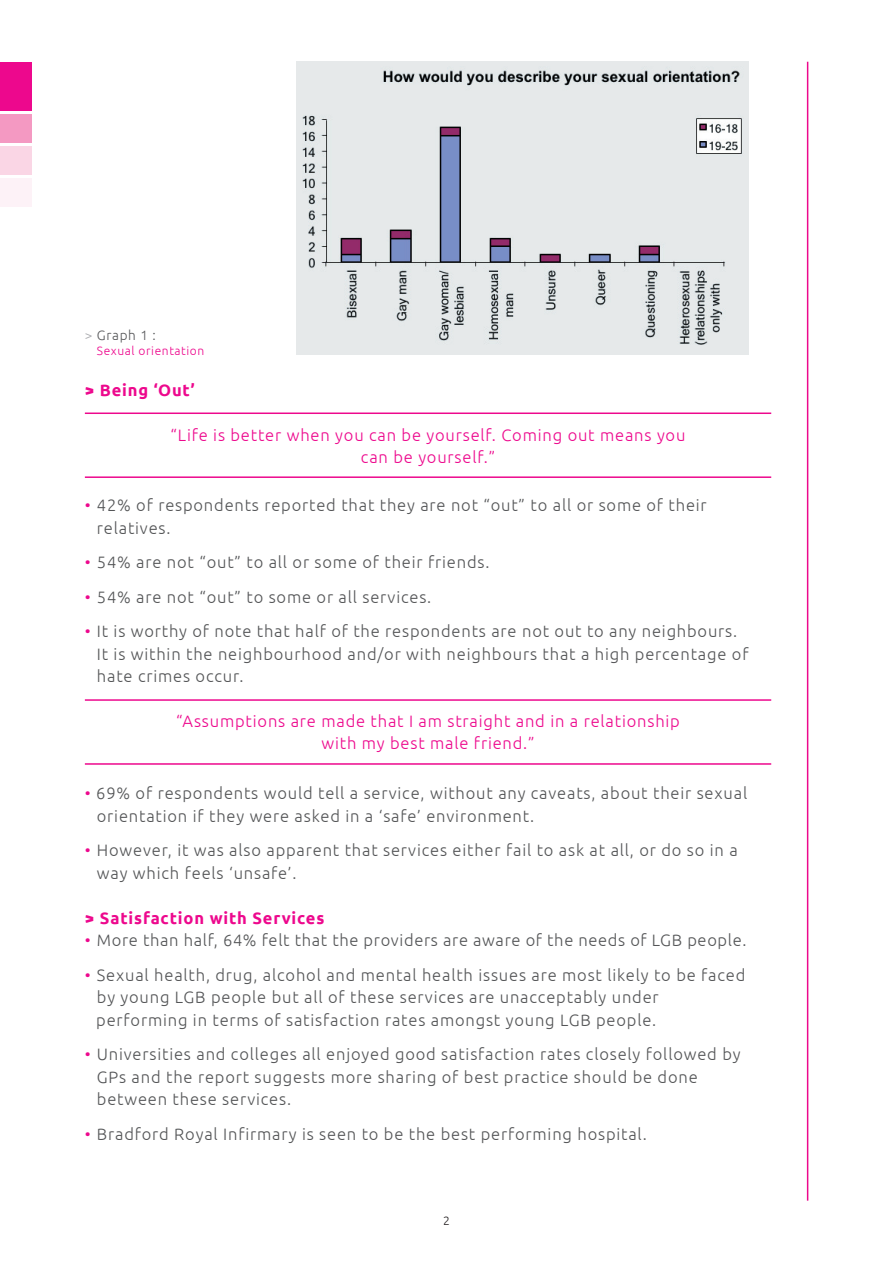
<style>
.page{position:relative;width:893px;height:1263px;background:#fff}
.page>*{position:absolute;margin:0;border:0;box-sizing:border-box;transform-origin:0 0}
.t1{font:300 16.5px/22.5px "Ubuntu";letter-spacing:.05em;color:#545557}
.t2{font:300 16.5px/22.5px "Ubuntu";letter-spacing:.05em;color:#ed088d;text-align:center}
.t3{font:700 16.5px "Ubuntu";letter-spacing:.05em;color:#ed088d}
.t4{font:300 13.5px "Ubuntu";letter-spacing:.05em;color:#57585a}
.t5{font:300 12px "Ubuntu";letter-spacing:.05em;color:#ed088d}
.t6{font:300 12px "Ubuntu";color:#231f20}
.s1{color:#a8a9ad}
.s2{color:#ed088d}
.s3{color:#fff}
</style>
<div class="page">
<hr style="left:806px;top:62px;width:2px;height:1139px;background:#ed088d">
<div style="left:0;top:178px;width:32px;height:29px;background:#fdf2f7"></div>
<div style="left:0;top:146px;width:32px;height:29px;background:#fad6e5"></div>
<div style="left:0;top:114px;width:32px;height:29px;background:#f499c2"></div>
<div style="left:0;top:62px;width:32px;height:49px;background:#ed088d"></div>
<img style="left:296px;top:61px;width:452px;height:294px">
<hr style="left:85px;top:413px;width:686px;height:1px;background:#ed088d">
<hr style="left:85px;top:476px;width:686px;height:2px;background:#ed088d">
<hr style="left:85px;top:699px;width:686px;height:2px;background:#ed088d">
<hr style="left:85px;top:763px;width:686px;height:2px;background:#ed088d">
<p class="t4" style="left:85px;top:328px;width:72px"><span class="s1">&gt;</span> Graph 1 :</p>
<p class="t5" style="left:97px;top:343px;width:109px">Sexual orientation</p>
<p class="t3" style="left:85px;top:380px;width:111px">&gt; Being ‘Out’</p>
<p class="t2" style="left:171px;top:423px;width:516px">“Life is better when you can be yourself. Coming out means you can be yourself.”</p>
<p class="t1" style="left:97px;top:494px;width:611px;text-indent:-12px"><span class="s2">•</span> 42% of respondents reported that they are not “out” to all or some of their relatives.</p>
<p class="t1" style="left:85px;top:551px;width:406px"><span class="s2">•</span> 54% are not “out” to all or some of their friends.</p>
<p class="t1" style="left:85px;top:585px;width:348px"><span class="s2">•</span> 54% are not “out” to some or all services.</p>
<p class="t1" style="left:97px;top:620px;width:653px;text-indent:-12px"><span class="s2">•</span> It is worthy of note that half of the respondents are not out to any neighbours.<br>It is within the neighbourhood and/or with neighbours that a high percentage of hate crimes occur.</p>
<p class="t2" style="left:176px;top:709px;width:505px">“Assumptions are made that I am straight and in a relationship with my best male friend.”</p>
<p class="t1" style="left:97px;top:782px;width:651px;text-indent:-12px"><span class="s2">•</span> 69% of respondents would tell a service, without any caveats, about their sexual orientation if they were asked in a ‘safe’ environment.</p>
<p class="t1" style="left:97px;top:839px;width:642px;text-indent:-12px"><span class="s2">•</span> However, it was also apparent that services either fail to ask at all, or do so in a way which feels ‘unsafe’.</p>
<p class="t3" style="left:85px;top:908px;width:241px">&gt; Satisfaction with Services</p>
<p class="t1" style="left:85px;top:929px;width:663px"><span class="s2">•</span> More than half, 64% felt that the providers are aware of the needs of LGB people.</p>
<p class="t1" style="left:97px;top:963px;width:650px;text-indent:-12px"><span class="s2">•</span> Sexual health, drug, alcohol and mental health issues are most likely to be faced by young LGB people but all of these services are unacceptably under</p>
<p class="t1" style="left:85px;top:1008px;width:573px"><span class="s3">•</span> performing in terms of satisfaction rates amongst young LGB people.</p>
<p class="t1" style="left:97px;top:1043px;width:645px;text-indent:-12px"><span class="s2">•</span> Universities and colleges all enjoyed good satisfaction rates closely followed by<br>GPs and the report suggests more sharing of best practice should be done between these services.</p>
<p class="t1" style="left:85px;top:1122px;width:563px"><span class="s2">•</span> Bradford Royal Infirmary is seen to be the best performing hospital.</p>
<p class="t6" style="left:443px;top:1214px;width:8px">2</p>
</div>
